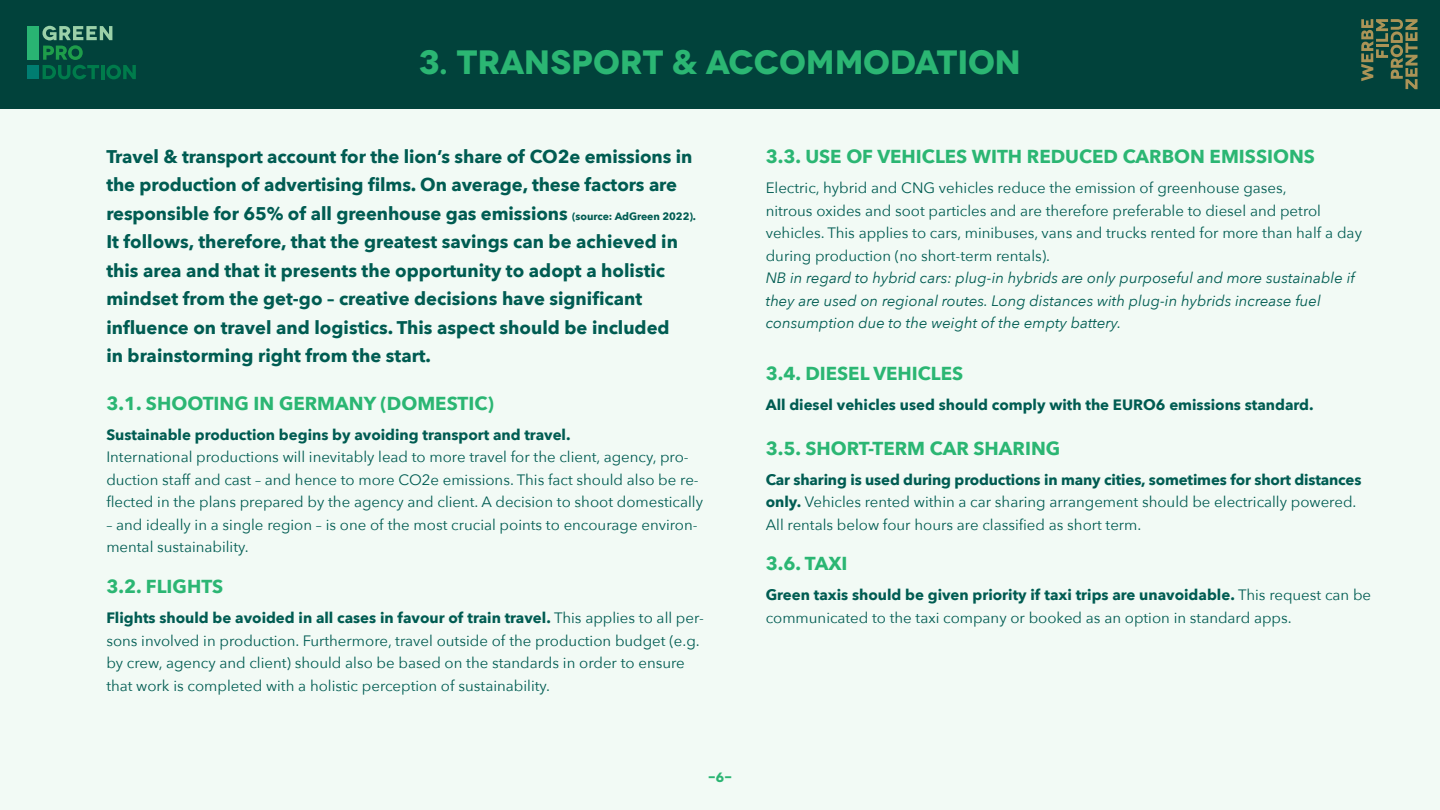
<style>
.page{position:relative;width:1440px;height:810px;background:#fff}
.page>*{position:absolute;margin:0;border:0;box-sizing:border-box;transform-origin:0 0}
.t1{font:700 33.75px "Novecentowide";letter-spacing:-.005em;color:#2bb673}
.t2{font:700 18.75px "Avenir Next";color:#2bb673}
.t3{font:700 18.3px/28.5px "Avenir Next";color:#005c52}
.t4{font:15px/22.5px "Avenir Next";color:#005c52}
.t5{font:italic 15px/22.5px "Avenir Next";color:#005c52}
.t6{font:700 15px "Avenir Next";color:#005c52}
.t7{font:700 13.5px "Novecentowide";color:#2bb573}
.s1{font-family:"Avenir";font-weight:900}
.s2{font-size:10.5px}
.s3{font-weight:700}
</style>
<div class="page">
<div style="left:0;top:103px;width:1439px;height:707px;background:#f2faf5"></div>
<div style="left:0;top:0;width:1439px;height:108px;background:#01423b"></div>
<svg style="left:42px;top:26px;width:94px;height:53px"></svg>
<div style="left:27px;top:26px;width:11px;height:33px;background:#29b473"></div>
<div style="left:27px;top:65px;width:11px;height:14px;background:#007d71"></div>
<svg style="left:1361px;top:19px;width:56px;height:70px"></svg>
<p class="t1" style="left:419px;top:41px;width:603px">3. TRANSPORT <span class="s1">&amp;</span> ACCOMMODATION</p>
<p class="t3" style="left:106px;top:142px;width:591px">Travel &amp; transport account for the lion’s share of CO2e emissions in the production of advertising films. On average, these factors are responsible for 65% of all greenhouse gas emissions <span class="s2">(source: AdGreen 2022).</span></p>
<p class="t3" style="left:106px;top:227px;width:573px">It follows, therefore, that the greatest savings can be achieved in this area and that it presents the opportunity to adopt a holistic mindset from the get-go – creative decisions have significant</p>
<p class="t3" style="left:106px;top:313px;width:565px">influence on travel and logistics. This aspect should be included</p>
<p class="t3" style="left:106px;top:341px;width:326px">in brainstorming right from the start.</p>
<p class="t2" style="left:106px;top:387px;width:389px">3.1. SHOOTING IN GERMANY (DOMESTIC)</p>
<p class="t6" style="left:106px;top:422px;width:466px">Sustainable production begins by avoiding transport and travel.</p>
<p class="t4" style="left:106px;top:445px;width:598px">International productions will inevitably lead to more travel for the client, agency, pro&shy;duction staff and cast – and hence to more CO2e emissions. This fact should also be re&shy;flected in the plans prepared by the agency and client. A decision to shoot domestically</p>
<p class="t4" style="left:106px;top:513px;width:592px">– and ideally in a single region – is one of the most crucial points to encourage environ&shy;mental sustainability.</p>
<p class="t2" style="left:106px;top:571px;width:118px">3.2. FLIGHTS</p>
<p class="t4" style="left:106px;top:606px;width:599px"><span class="s3">Flights should be avoided in all cases in favour of train travel.</span> This applies to all per&shy;sons involved in production. Furthermore, travel outside of the production budget (e.g. by crew, agency and client) should also be based on the standards in order to ensure that work is completed with a holistic perception of sustainability.</p>
<p class="t7" style="left:707px;top:769px;width:26px">-6-</p>
<p class="t2" style="left:765px;top:141px;width:550px">3.3. USE OF VEHICLES WITH REDUCED CARBON EMISSIONS</p>
<p class="t4" style="left:765px;top:176px;width:522px">Electric, hybrid and CNG vehicles reduce the emission of greenhouse gases,</p>
<p class="t4" style="left:765px;top:199px;width:557px">nitrous oxides and soot particles and are therefore preferable to diesel and petrol</p>
<p class="t4" style="left:765px;top:221px;width:597px">vehicles. This applies to cars, minibuses, vans and trucks rented for more than half a day during production (no short-term rentals).</p>
<p class="t5" style="left:765px;top:266px;width:590px">NB in regard to hybrid cars: plug-in hybrids are only purposeful and more sustainable if they are used on regional routes. Long distances with plug-in hybrids increase fuel</p>
<p class="t5" style="left:765px;top:311px;width:357px">consumption due to the weight of the empty battery.</p>
<p class="t2" style="left:765px;top:357px;width:199px">3.4. DIESEL VEHICLES</p>
<p class="t6" style="left:765px;top:392px;width:549px">All diesel vehicles used should comply with the EURO6 emissions standard.</p>
<p class="t2" style="left:765px;top:432px;width:296px">3.5. SHORT-TERM CAR SHARING</p>
<p class="t4" style="left:765px;top:467px;width:597px"><span class="s3">Car sharing is used during productions in many cities, sometimes for short distances only.</span> Vehicles rented within a car sharing arrangement should be electrically powered.<br>All rentals below four hours are classified as short term.</p>
<p class="t2" style="left:765px;top:548px;width:83px">3.6. TAXI</p>
<p class="t4" style="left:765px;top:583px;width:607px"><span class="s3">Green taxis should be given priority if taxi trips are unavoidable.</span> This request can be communicated to the taxi company or booked as an option in standard apps.</p>
</div>
